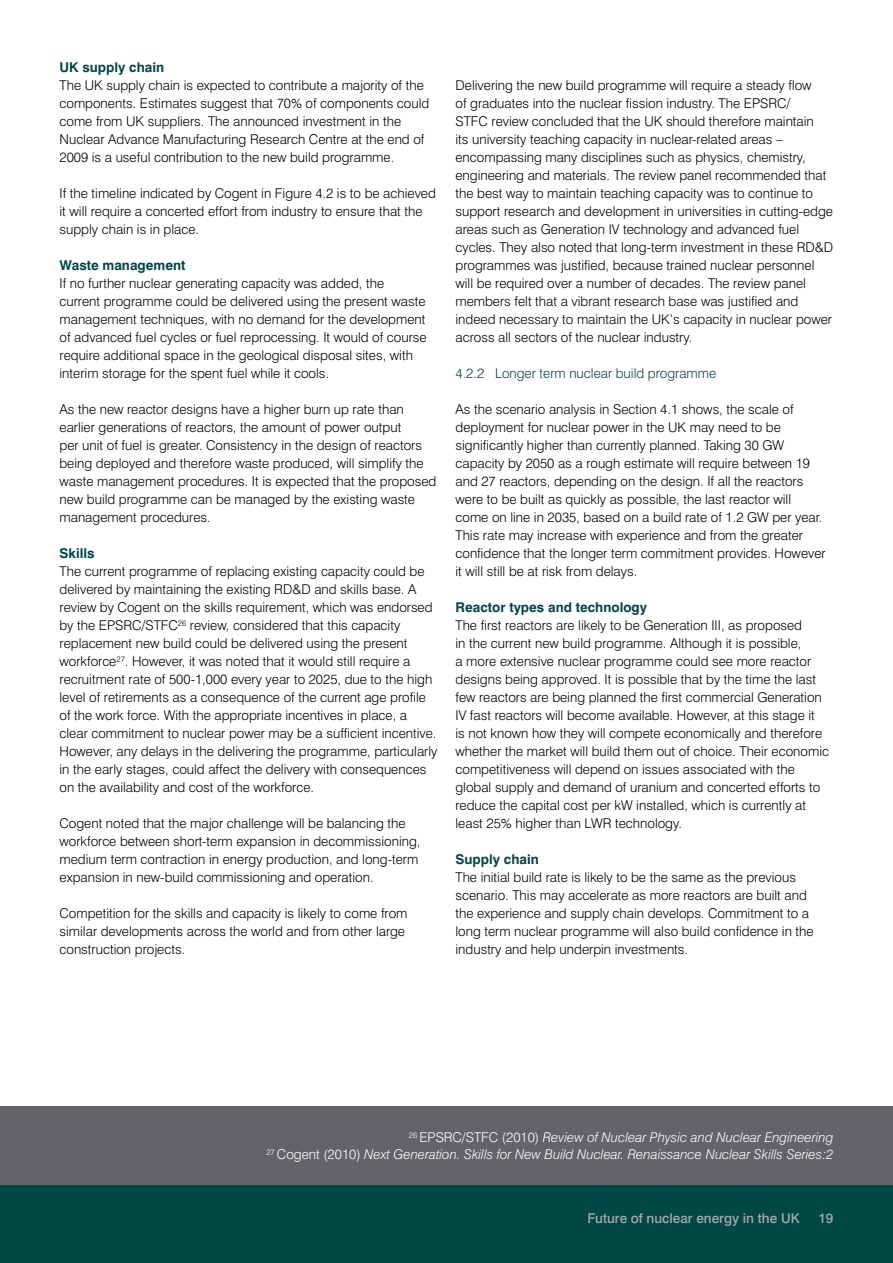
<style>
.page{position:relative;width:893px;height:1263px;background:#fff}
.page>*{position:absolute;margin:0;border:0;box-sizing:border-box;transform-origin:0 0}
.t1{font:300 13.5px/18px "Swiss 721 BT";color:#000}
.t2{font:italic 300 13.5px/17.2px "Swiss 721 BT";color:#fff;text-align:right}
.t3{font:700 13.5px "Swiss 721 BT";color:#004746}
.t4{font:300 13.5px "Swiss 721 BT";color:#004746}
.t5{font:500 13.5px "Swiss 721 BT";color:#a7a9ac}
.s1{font-style:normal}
</style>
<div class="page">
<div style="left:0;top:1185px;width:892px;height:78px;background:#004746"></div>
<div style="left:0;top:1106px;width:892px;height:79px;background:#636467"></div>
<p class="t3" style="left:60px;top:59px;width:106px">UK supply chain</p>
<p class="t1" style="left:60px;top:76px;width:371px">The UK supply chain is expected to contribute a majority of the components. Estimates suggest that 70% of components could come from UK suppliers. The announced investment in the Nuclear Advance Manufacturing Research Centre at the end of 2009 is a useful contribution to the new build programme.</p>
<p class="t1" style="left:60px;top:184px;width:378px">If the timeline indicated by Cogent in Figure 4.2 is to be achieved it will require a concerted effort from industry to ensure that the supply chain is in place.</p>
<p class="t3" style="left:60px;top:257px;width:127px">Waste management</p>
<p class="t1" style="left:60px;top:274px;width:369px">If no further nuclear generating capacity was added, the current programme could be delivered using the present waste management techniques, with no demand for the development of advanced fuel cycles or fuel reprocessing. It would of course require additional space in the geological disposal sites, with interim storage for the spent fuel while it cools.</p>
<p class="t1" style="left:60px;top:400px;width:378px">As the new reactor designs have a higher burn up rate than earlier generations of reactors, the amount of power output<br>per unit of fuel is greater. Consistency in the design of reactors being deployed and therefore waste produced, will simplify the waste management procedures. It is expected that the proposed new build programme can be managed by the existing waste management procedures.</p>
<p class="t3" style="left:60px;top:545px;width:36px">Skills</p>
<p class="t1" style="left:60px;top:562px;width:379px">The current programme of replacing existing capacity could be delivered by maintaining the existing RD&amp;D and skills base. A review by Cogent on the skills requirement, which was endorsed by the EPSRC/STFC<sup>26</sup> review, considered that this capacity replacement new build could be delivered using the present workforce<sup>27</sup>. However, it was noted that it would still require a recruitment rate of 500-1,000 every year to 2025, due to the high level of retirements as a consequence of the current age profile of the work force. With the appropriate incentives in place, a clear commitment to nuclear power may be a sufficient incentive.<br>However, any delays in the delivering the programme, particularly in the early stages, could affect the delivery with consequences on the availability and cost of the workforce.</p>
<p class="t1" style="left:60px;top:814px;width:362px">Cogent noted that the major challenge will be balancing the workforce between short-term expansion in decommissioning, medium term contraction in energy production, and long-term expansion in new-build commissioning and operation.</p>
<p class="t1" style="left:60px;top:904px;width:349px">Competition for the skills and capacity is likely to come from similar developments across the world and from other large construction projects.</p>
<p class="t1" style="left:455px;top:76px;width:379px">Delivering the new build programme will require a steady flow<br>of graduates into the nuclear fission industry. The EPSRC/<br>STFC review concluded that the UK should therefore maintain<br>its university teaching capacity in nuclear-related areas – encompassing many disciplines such as physics, chemistry, engineering and materials. The review panel recommended that the best way to maintain teaching capacity was to continue to support research and development in universities in cutting-edge areas such as Generation IV technology and advanced fuel cycles. They also noted that long-term investment in these RD&amp;D programmes was justified, because trained nuclear personnel will be required over a number of decades. The review panel members felt that a vibrant research base was justified and indeed necessary to maintain the UK’s capacity in nuclear power across all sectors of the nuclear industry.</p>
<p class="t4" style="left:455px;top:365px;width:262px">4.2.2 Longer term nuclear build programme</p>
<p class="t1" style="left:455px;top:400px;width:372px">As the scenario analysis in Section 4.1 shows, the scale of deployment for nuclear power in the UK may need to be significantly higher than currently planned. Taking 30 GW capacity by 2050 as a rough estimate will require between 19 and 27 reactors, depending on the design. If all the reactors were to be built as quickly as possible, the last reactor will come on line in 2035, based on a build rate of 1.2 GW per year.<br>This rate may increase with experience and from the greater confidence that the longer term commitment provides. However it will still be at risk from delays.</p>
<p class="t3" style="left:455px;top:599px;width:193px">Reactor types and technology</p>
<p class="t1" style="left:455px;top:616px;width:375px">The first reactors are likely to be Generation III, as proposed<br>in the current new build programme. Although it is possible,<br>a more extensive nuclear programme could see more reactor designs being approved. It is possible that by the time the last few reactors are being planned the first commercial Generation IV fast reactors will become available. However, at this stage it<br>is not known how they will compete economically and therefore whether the market will build them out of choice. Their economic competitiveness will depend on issues associated with the global supply and demand of uranium and concerted efforts to reduce the capital cost per kW installed, which is currently at least 25% higher than LWR technology.</p>
<p class="t3" style="left:455px;top:851px;width:85px">Supply chain</p>
<p class="t1" style="left:455px;top:868px;width:360px">The initial build rate is likely to be the same as the previous scenario. This may accelerate as more reactors are built and the experience and supply chain develops. Commitment to a long term nuclear programme will also build confidence in the industry and help underpin investments.</p>
<p class="t2" style="left:266px;top:1128px;width:568px"><sup>26</sup> <span class="s1">EPSRC/STFC (2010)</span> Review of Nuclear Physic and Nuclear Engineering<br><sup>27</sup> <span class="s1">Cogent (2010)</span> Next Generation. Skills for New Build Nuclear. Renaissance Nuclear Skills Series:2</p>
<p class="t5" style="left:587px;top:1210px;width:214px">Future of nuclear energy in the UK</p>
<p class="t5" style="left:818px;top:1210px;width:17px">19</p>
</div>
